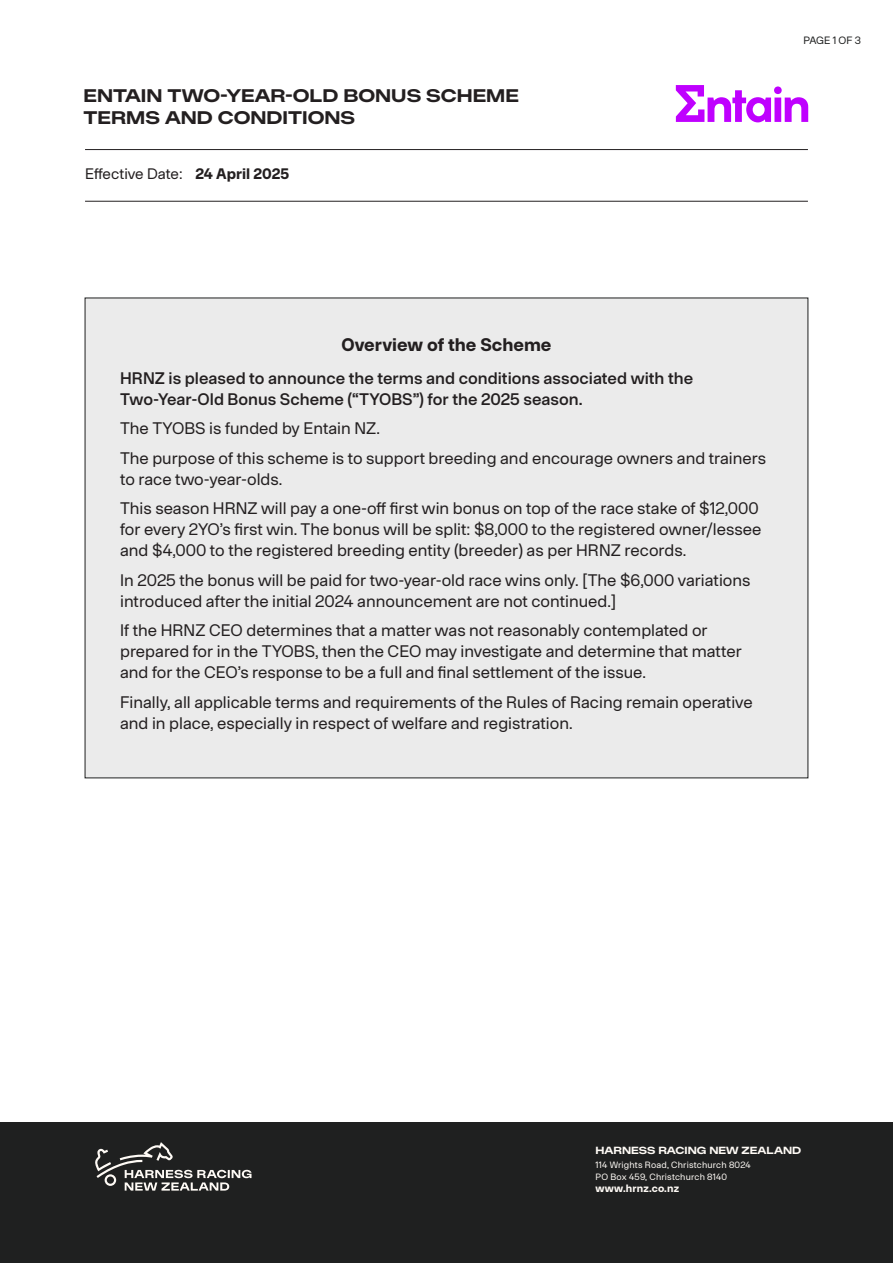
<style>
.page{position:relative;width:893px;height:1263px;background:#fff}
.page>*{position:absolute;margin:0;border:0;box-sizing:border-box;transform-origin:0 0}
.t1{font:700 18px/21.6px "Onsite Extended";color:#231f20}
.t2{font:700 18px "Onsite Standard";color:#231f20}
.t3{font:16.5px/21px "Onsite Standard";color:#231f20}
.t4{font:500 16.5px/21px "Onsite Standard";color:#231f20}
.t5{font:15px "Onsite Standard";letter-spacing:-.005em;color:#231f20}
.t6{font:700 10.5px "Onsite Standard";letter-spacing:.01em;color:#fefaf5}
.t7{font:10.5px "Onsite Standard";letter-spacing:-.01em;color:#1f2020}
.t8{font:700 10.2px "Onsite Extended";color:#fefaf5}
.t9{font:9px/11.7px "Onsite Standard";letter-spacing:.02em;color:#fefaf5}
.s1{font-weight:700}
</style>
<div class="page">
<div style="left:0;top:1122px;width:893px;height:141px;background:#1f2020"></div>
<hr style="left:85px;top:149px;width:723px;height:1px;background:#231f20">
<svg style="left:95px;top:1142px;width:157px;height:48px"></svg>
<div style="left:85px;top:298px;width:723px;height:480px;background:#ebebeb"></div>
<hr style="left:85px;top:201px;width:723px;height:1px;background:#231f20">
<svg style="left:676px;top:85px;width:132px;height:37px"></svg>
<p class="t1" style="left:84px;top:85px;width:437px">ENTAIN TWO-YEAR-OLD BONUS SCHEME<br>TERMS AND CONDITIONS</p>
<p class="t5" style="left:85px;top:165px;width:206px">Effective Date: <span class="s1">24 April 2025</span></p>
<p class="t7" style="left:803px;top:34px;width:59px">PAGE 1 OF 3</p>
<p class="t2" style="left:341px;top:334px;width:212px">Overview of the Scheme</p>
<p class="t4" style="left:120px;top:368px;width:575px">HRNZ is pleased to announce the terms and conditions associated with the<br>Two-Year-Old Bonus Scheme (“TYOBS”) for the 2025 season.</p>
<p class="t3" style="left:120px;top:418px;width:262px">The TYOBS is funded by Entain NZ.</p>
<p class="t3" style="left:120px;top:448px;width:647px">The purpose of this scheme is to support breeding and encourage owners and trainers to race two-year-olds.</p>
<p class="t3" style="left:120px;top:498px;width:643px">This season HRNZ will pay a one-off first win bonus on top of the race stake of $12,000 for every 2YO’s first win. The bonus will be split: $8,000 to the registered owner/lessee and $4,000 to the registered breeding entity (breeder) as per HRNZ records.</p>
<p class="t3" style="left:120px;top:570px;width:632px">In 2025 the bonus will be paid for two-year-old race wins only. [The $6,000 variations introduced after the initial 2024 announcement are not continued.]</p>
<p class="t3" style="left:120px;top:620px;width:623px">If the HRNZ CEO determines that a matter was not reasonably contemplated or prepared for in the TYOBS, then the CEO may investigate and determine that matter and for the CEO’s response to be a full and final settlement of the issue.</p>
<p class="t3" style="left:120px;top:692px;width:634px">Finally, all applicable terms and requirements of the Rules of Racing remain operative and in place, especially in respect of welfare and registration.</p>
<p class="t8" style="left:596px;top:1144px;width:207px">HARNESS RACING NEW ZEALAND</p>
<p class="t9" style="left:596px;top:1159px;width:157px">114 Wrights Road, Christchurch 8024<br>PO Box 459, Christchurch 8140</p>
<p class="t6" style="left:596px;top:1182px;width:85px">www.hrnz.co.nz</p>
</div>
